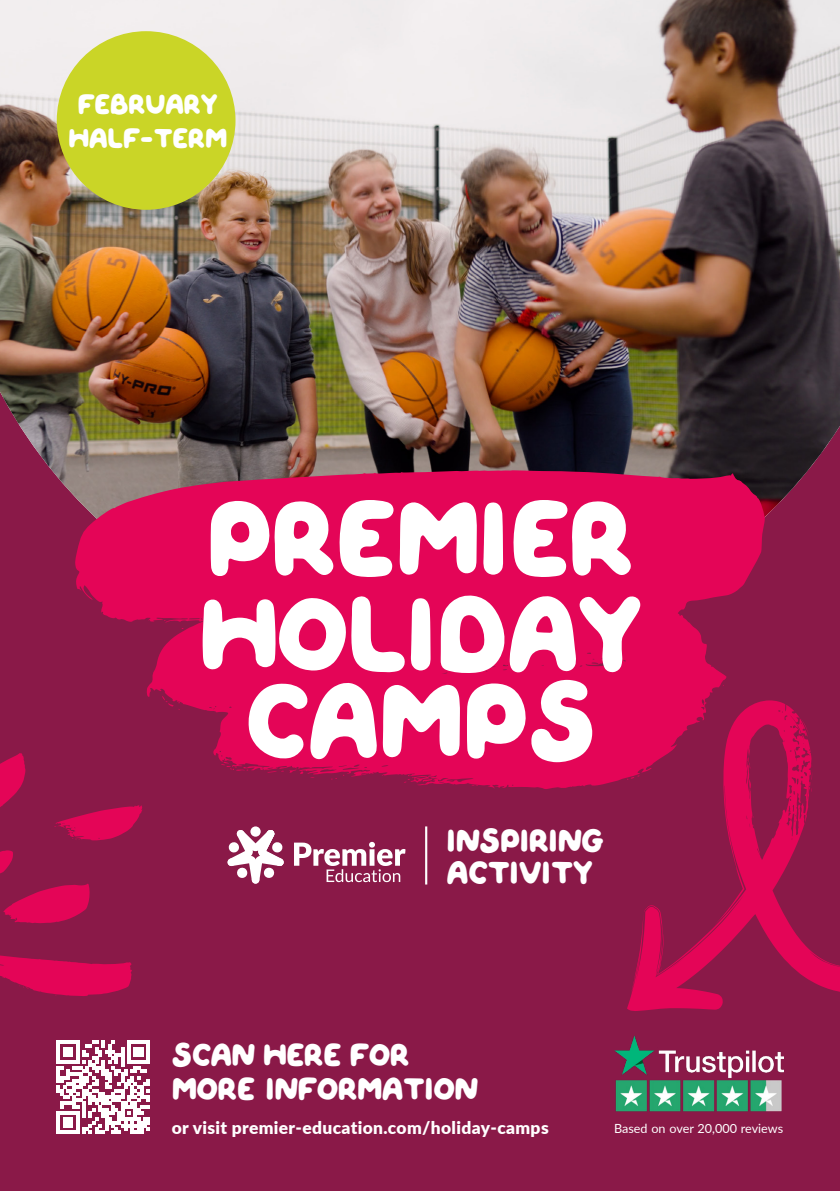
<style>
.page{position:relative;width:840px;height:1191px;background:#fff}
.page>*{position:absolute;margin:0;border:0;box-sizing:border-box;transform-origin:0 0}
.t1{font:106.6px/95.8px "QUIRKYSPRING Regular";color:#fff}
.t2{font:32.6px/32.4px "QUIRKYSPRING Regular";color:#fff}
.t3{font:32px/33.8px "QUIRKYSPRING Regular";color:#fff}
.t4{font:28px/34px "QUIRKYSPRING Regular";color:#fff}
.t5{font:900 17.4px "Lato";letter-spacing:.02em;color:#fff}
.t6{font:12.6px "Lato";color:#fff}
</style>
<div class="page">
<div style="left:0;top:651px;width:839px;height:540px;background:#8a1948"></div>
<div style="left:0;top:556px;width:839px;height:95px;background:#8a1948"></div>
<img style="left:0;top:0;width:839px;height:556px">
<svg style="left:53px;top:804px;width:90px;height:37px;background:#ba0e50"></svg>
<svg style="left:0;top:752px;width:25px;height:66px;background:#bc0d50"></svg>
<svg style="left:0;top:954px;width:132px;height:42px;background:#c80b52"></svg>
<svg style="left:0;top:850px;width:90px;height:73px;background:#ac114d"></svg>
<svg style="left:626px;top:700px;width:213px;height:397px;background:#a0134b"></svg>
<svg style="left:800px;top:718px;width:10px;height:22px"></svg>
<svg style="left:808px;top:763px;width:4px;height:29px"></svg>
<div style="left:57px;top:31px;width:178px;height:179px;background:#cad527;border-radius:50%"></div>
<svg style="left:75px;top:470px;width:689px;height:319px;background:#d00b54"></svg>
<svg style="left:626px;top:775px;width:13px;height:4px"></svg>
<svg style="left:403px;top:776px;width:29px;height:7px"></svg>
<svg style="left:331px;top:775px;width:13px;height:4px"></svg>
<svg style="left:267px;top:769px;width:36px;height:5px"></svg>
<svg style="left:220px;top:761px;width:28px;height:10px"></svg>
<svg style="left:162px;top:696px;width:18px;height:14px"></svg>
<svg style="left:250px;top:826px;width:10px;height:10px"></svg>
<svg style="left:227px;top:829px;width:57px;height:55px"></svg>
<svg style="left:294px;top:842px;width:111px;height:40px"></svg>
<hr style="left:425px;top:826px;width:2px;height:58px;background:#fff">
<svg style="left:57px;top:1040px;width:93px;height:93px"></svg>
<img style="left:613px;top:1035px;width:169px;height:81px">
<h3 class="t4" style="left:68px;top:88px;width:116px;text-indent:10px">FEBRUARY<br>HAL</h3>
<h3 class="t4" style="left:123px;top:122px;width:105px">F-TERM</h3>
<h1 class="t1" style="left:198px;top:494px;width:445px">PREMI ER<br>HOLIDAY</h1>
<h1 class="t1" style="left:244px;top:676px;width:352px">CAMPS</h1>
<h2 class="t2" style="left:446px;top:825px;width:158px">INSPIRING<br>ACTIVITY</h2>
<h3 class="t3" style="left:171px;top:1038px;width:306px">SCAN HERE FOR<br>MORE INFORMATION</h3>
<p class="t5" style="left:171px;top:1114px;width:378px">or visit premier-education.com/holiday-camps</p>
<p class="t6" style="left:613px;top:1119px;width:171px">Based on over 20,000 reviews</p>
</div>
